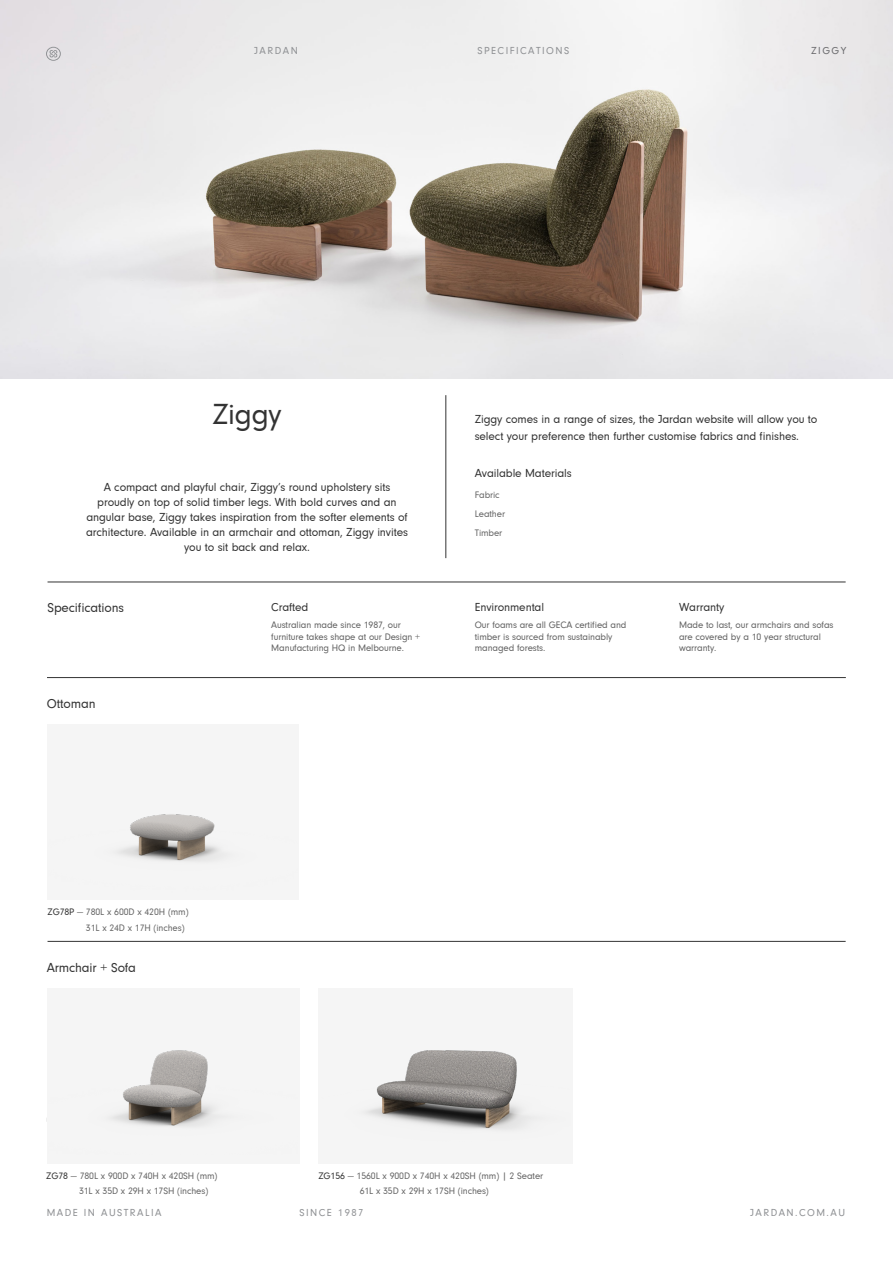
<style>
.page{position:relative;width:893px;height:1263px;background:#fff}
.page>*{position:absolute;margin:0;border:0;box-sizing:border-box;transform-origin:0 0}
.H2_-_32pt_Regular{font:30px "Neuzeit Gro";letter-spacing:-.01em;color:#333}
.H2_-_32pt_Regular-2{font:13.5px "Neuzeit Gro";letter-spacing:-.01em;color:#333}
.H2_-_32pt_Regular-3{font:12px/15px "Neuzeit Gro";letter-spacing:-.01em;color:#333}
.t1{font:10.5px "Neuzeit Gro";letter-spacing:.14em;color:#8f9194}
.t2{font:10.5px "Neuzeit Gro";letter-spacing:.14em;color:#6b6b6e}
.H2_-_32pt_Regular-4{font:9.75px/11.7px "Neuzeit Gro";letter-spacing:-.01em;color:#626262}
.H2_-_32pt_Regular-5{font:9.75px "Neuzeit Gro";letter-spacing:-.01em;color:#666}
.s1{color:#333}
</style>
<div class="page">
<img style="left:0;top:0;width:893px;height:378px">
<div style="left:318px;top:988px;width:255px;height:175px;background:#f5f5f5"></div>
<hr style="left:48px;top:582px;width:798px;height:1px;background:#333">
<hr style="left:446px;top:395px;width:1px;height:163px;background:#333">
<hr style="left:47px;top:677px;width:799px;height:1px;background:#333">
<hr style="left:48px;top:941px;width:798px;height:1px;background:#333">
<div style="left:47px;top:988px;width:252px;height:176px;background:#f5f5f5"></div>
<div style="left:47px;top:725px;width:252px;height:175px;background:#f5f5f5"></div>
<img style="left:118px;top:814px;width:103px;height:47px">
<img style="left:366px;top:1050px;width:165px;height:80px">
<img style="left:112px;top:1050px;width:105px;height:77px">
<svg style="left:46px;top:47px;width:15px;height:14px"></svg>
<p class="t1" style="left:254px;top:45px;width:45px">JARDAN</p>
<p class="t1" style="left:477px;top:45px;width:93px">SPECIFICATIONS</p>
<p class="t2" style="left:811px;top:45px;width:37px">ZIGGY</p>
<p class="H2_-_32pt_Regular" style="left:212px;top:398px;width:71px">Ziggy</p>
<p class="H2_-_32pt_Regular-3" style="left:475px;top:411px;width:344px;line-height:17.4px">Ziggy comes in a range of sizes, the Jardan website will allow you to select your preference then further customise fabrics and finishes.</p>
<p class="H2_-_32pt_Regular-3" style="left:475px;top:466px;width:98px">Available Materials</p>
<p class="H2_-_32pt_Regular-3" style="left:86px;top:480px;width:323px;text-align:center">A compact and playful chair, Ziggy’s round upholstery sits proudly on top of solid timber legs. With bold curves and an angular base, Ziggy takes inspiration from the softer elements of architecture. Available in an armchair and ottoman, Ziggy invites you to sit back and relax.</p>
<p class="H2_-_32pt_Regular-2" style="left:48px;top:601px;width:78px">Specifications</p>
<p class="H2_-_32pt_Regular-3" style="left:271px;top:600px;width:39px">Crafted</p>
<p class="H2_-_32pt_Regular-4" style="left:271px;top:619px;width:150px">Australian made since 1987, our furniture takes shape at our Design +<br>Manufacturing HQ in Melbourne.</p>
<p class="H2_-_32pt_Regular-2" style="left:47px;top:696px;width:50px">Ottoman</p>
<p class="H2_-_32pt_Regular-5" style="left:475px;top:490px;width:26px">Fabric</p>
<p class="H2_-_32pt_Regular-5" style="left:475px;top:528px;width:29px">Timber</p>
<p class="H2_-_32pt_Regular-5" style="left:475px;top:509px;width:32px">Leather</p>
<p class="H2_-_32pt_Regular-3" style="left:475px;top:600px;width:71px">Environmental</p>
<p class="H2_-_32pt_Regular-4" style="left:475px;top:619px;width:153px">Our foams are all GECA certified and timber is sourced from sustainably managed forests.</p>
<p class="H2_-_32pt_Regular-3" style="left:679px;top:600px;width:47px">Warranty</p>
<p class="H2_-_32pt_Regular-4" style="left:679px;top:619px;width:156px">Made to last, our armchairs and sofas are covered by a 10 year structural warranty.</p>
<p class="H2_-_32pt_Regular-5" style="left:48px;top:906px;width:143px"><span class="s1">ZG78P</span> — 780L x 600D x 420H (mm)</p>
<p class="H2_-_32pt_Regular-5" style="left:86px;top:922px;width:100px">31L x 24D x 17H (inches)</p>
<p class="H2_-_32pt_Regular-2" style="left:47px;top:960px;width:91px">Armchair + Sofa</p>
<p class="H2_-_32pt_Regular-5" style="left:46px;top:1170px;width:173px"><span class="s1">ZG78</span> — 780L x 900D x 740H x 420SH (mm)</p>
<p class="H2_-_32pt_Regular-5" style="left:79px;top:1186px;width:131px">31L x 35D x 29H x 17SH (inches)</p>
<p class="H2_-_32pt_Regular-5" style="left:318px;top:1170px;width:226px"><span class="s1">ZG156</span> — 1560L x 900D x 740H x 420SH (mm) | 2 Seater</p>
<p class="H2_-_32pt_Regular-5" style="left:360px;top:1186px;width:131px">61L x 35D x 29H x 17SH (inches)</p>
<p class="t1" style="left:47px;top:1207px;width:116px">MADE IN AUSTRALIA</p>
<p class="t1" style="left:299px;top:1207px;width:65px">SINCE 1987</p>
<p class="t1" style="left:750px;top:1207px;width:96px">JARDAN.COM.AU</p>
</div>
